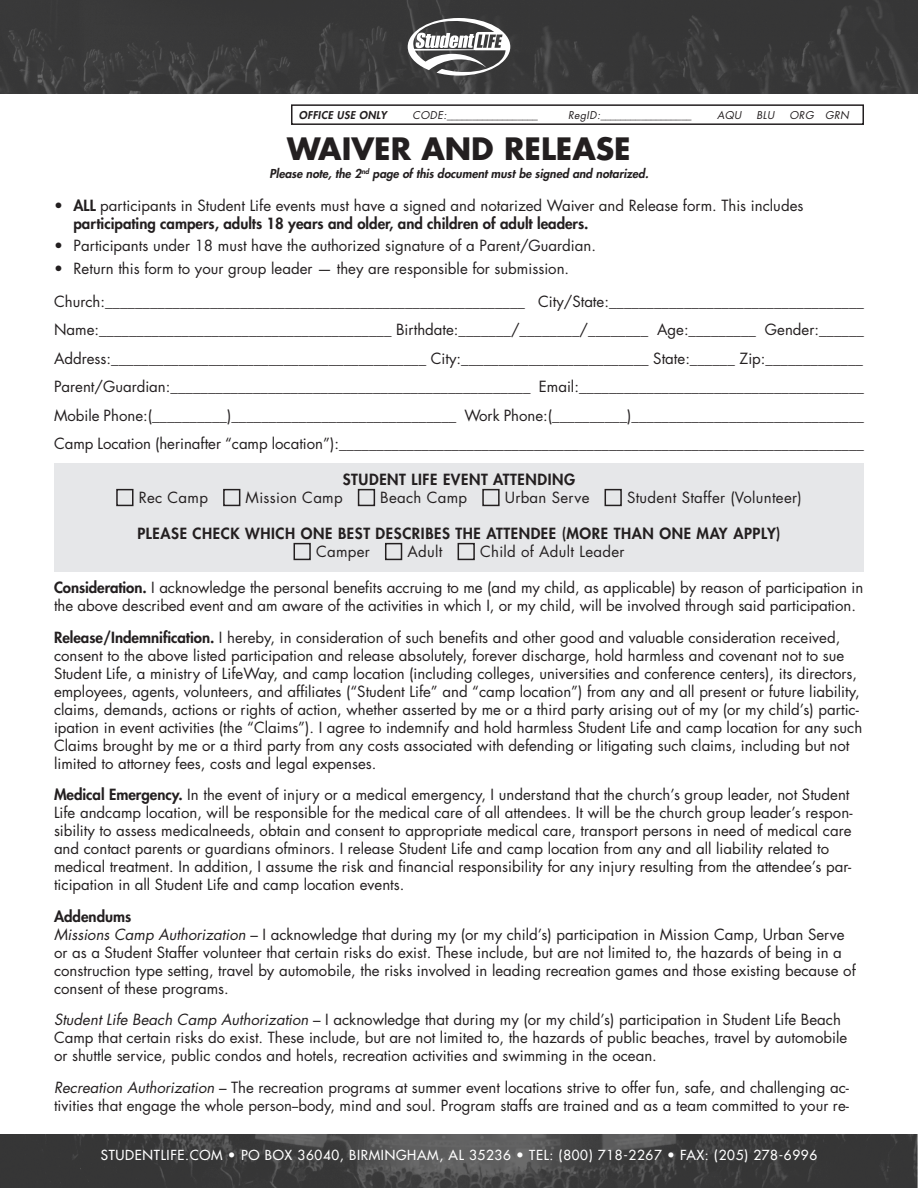
<style>
.page{position:relative;width:918px;height:1188px;background:#fff}
.page>*{position:absolute;margin:0;border:0;box-sizing:border-box;transform-origin:0 0}
.Header_1{font:700 30px "Futura Std";color:#231f20}
.Body{font:15px/18px "Futura Std";color:#231f20}
.Header_3{font:800 15px "Futura Std";letter-spacing:.04em;color:#231f20}
.Body-2{font:15px "Futura Std";letter-spacing:.02em;color:#231f20}
.Body-3{font:800 15px "Futura Std";color:#231f20}
.t1{font:500 13.5px "Futura Std";letter-spacing:.05em;color:#fff}
.Body-4{font:italic 800 12px "Futura Std";color:#231f20}
.Header_3-2{font:italic 10.5px "Futura Std";letter-spacing:.04em;color:#231f20}
.Header_3-3{font:italic 800 10.5px "Futura Std";letter-spacing:.04em;color:#231f20}
.s1{font-weight:800}
.s2{font-style:italic}
</style>
<div class="page">
<img style="left:1px;top:0;width:916px;height:94px">
<svg style="left:408px;top:18px;width:102px;height:58px"></svg>
<img style="left:1px;top:1134px;width:916px;height:54px">
<div style="left:54px;top:463px;width:810px;height:109px;background:#e6e7e9"></div>
<div style="left:116px;top:489px;width:18px;height:17px;border:2px solid #231f20"></div>
<div style="left:223px;top:489px;width:17px;height:17px;border:2px solid #231f20"></div>
<div style="left:358px;top:489px;width:17px;height:17px;border:2px solid #231f20"></div>
<div style="left:482px;top:489px;width:18px;height:17px;border:2px solid #231f20"></div>
<div style="left:605px;top:489px;width:17px;height:17px;border:2px solid #231f20"></div>
<div style="left:294px;top:543px;width:17px;height:17px;border:2px solid #231f20"></div>
<div style="left:385px;top:543px;width:17px;height:17px;border:2px solid #231f20"></div>
<div style="left:458px;top:543px;width:17px;height:17px;border:2px solid #231f20"></div>
<div style="left:291px;top:104px;width:573px;height:21px;border:2px solid #231f20"></div>
<p class="Header_3-3" style="left:299px;top:108px;width:89px">OFFICE USE ONLY</p>
<p class="Header_3-2" style="left:413px;top:108px;width:127px">CODE:__________________</p>
<p class="Header_3-2" style="left:568px;top:108px;width:125px">RegID:__________________</p>
<p class="Header_3-2" style="left:717px;top:108px;width:26px">AQU</p>
<p class="Header_3-2" style="left:756px;top:108px;width:19px">BLU</p>
<p class="Header_3-2" style="left:789px;top:108px;width:61px">ORG GRN</p>
<p class="Header_1" style="left:287px;top:129px;width:345px">WAIVER AND RELEASE</p>
<p class="Body-4" style="left:270px;top:166px;width:380px">Please note, the 2<sup>nd</sup> page of this document must be signed and notarized.</p>
<p class="Body" style="left:74px;top:196px;width:731px;text-indent:-20px">• <span class="s1">ALL</span> participants in Student Life events must have a signed and notarized Waiver and Release form. This includes <span class="s1">participating campers, adults 18 years and older, and children of adult leaders.</span></p>
<p class="Body" style="left:54px;top:237px;width:544px">• Participants under 18 must have the authorized signature of a Parent/Guardian.</p>
<p class="Body" style="left:54px;top:259px;width:517px">• Return this form to your group leader — they are responsible for submission.</p>
<p class="Body" style="left:54px;top:292px;width:812px">Church:________________________________________________________ City/State:__________________________________</p>
<p class="Body" style="left:54px;top:321px;width:812px">Name:_______________________________________ Birthdate:_______/________/________ Age:_________ Gender:______</p>
<p class="Body" style="left:54px;top:349px;width:811px">Address:__________________________________________ City:_________________________ State:______ Zip:_____________</p>
<p class="Body" style="left:54px;top:378px;width:812px">Parent/Guardian:________________________________________________ Email:______________________________________</p>
<p class="Body" style="left:54px;top:406px;width:812px">Mobile Phone:(__________)______________________________ Work Phone:(__________)_______________________________</p>
<p class="Body" style="left:54px;top:435px;width:812px">Camp Location (herinafter “camp location”):______________________________________________________________________</p>
<p class="Header_3" style="left:343px;top:470px;width:234px">STUDENT LIFE EVENT ATTENDING</p>
<p class="Body" style="left:139px;top:489px;width:71px">Rec Camp</p>
<p class="Body-2" style="left:246px;top:488px;width:99px">Mission Camp</p>
<p class="Body-2" style="left:380px;top:488px;width:88px">Beach Camp</p>
<p class="Body-2" style="left:505px;top:488px;width:86px">Urban Serve</p>
<p class="Body-2" style="left:627px;top:488px;width:176px">Student Staffer (Volunteer)</p>
<p class="Header_3" style="left:137px;top:524px;width:645px">PLEASE CHECK WHICH ONE BEST DESCRIBES THE ATTENDEE (MORE THAN ONE MAY APPLY)</p>
<p class="Body" style="left:316px;top:543px;width:55px">Camper</p>
<p class="Body" style="left:407px;top:543px;width:37px">Adult</p>
<p class="Body-2" style="left:480px;top:542px;width:146px">Child of Adult Leader</p>
<p class="Body" style="left:54px;top:579px;width:811px"><span class="s1">Consideration.</span> I acknowledge the personal benefits accruing to me (and my child, as applicable) by reason of participation in the above described event and am aware of the activities in which I, or my child, will be involved through said participation.</p>
<p class="Body" style="left:54px;top:628px;width:810px"><span class="s1">Release/Indemnification.</span> I hereby, in consideration of such benefits and other good and valuable consideration received, consent to the above listed participation and release absolutely, forever discharge, hold harmless and covenant not to sue Student Life, a ministry of LifeWay, and camp location (including colleges, universities and conference centers), its directors, employees, agents, volunteers, and affiliates (“Student Life” and “camp location”) from any and all present or future liability, claims, demands, actions or rights of action, whether asserted by me or a third party arising out of my (or my child’s) partic&shy;ipation in event activities (the “Claims”). I agree to indemnify and hold harmless Student Life and camp location for any such Claims brought by me or a third party from any costs associated with defending or litigating such claims, including but not limited to attorney fees, costs and legal expenses.</p>
<p class="Body" style="left:54px;top:786px;width:800px"><span class="s1">Medical Emergency.</span> In the event of injury or a medical emergency, I understand that the church’s group leader, not Student Life andcamp location, will be responsible for the medical care of all attendees. It will be the church group leader’s respon&shy;sibility to assess medicalneeds, obtain and consent to appropriate medical care, transport persons in need of medical care and contact parents or guardians ofminors. I release Student Life and camp location from any and all liability related to medical treatment. In addition, I assume the risk and financial responsibility for any injury resulting from the attendee’s par&shy;ticipation in all Student Life and camp location events.</p>
<p class="Body-3" style="left:54px;top:907px;width:79px">Addendums</p>
<p class="Body" style="left:54px;top:925px;width:803px"><span class="s2">Missions Camp Authorization</span> – I acknowledge that during my (or my child’s) participation in Mission Camp, Urban Serve or as a Student Staffer volunteer that certain risks do exist. These include, but are not limited to, the hazards of being in a construction type setting, travel by automobile, the risks involved in leading recreation games and those existing because of consent of these programs.</p>
<p class="Body" style="left:54px;top:1011px;width:795px"><span class="s2">Student Life Beach Camp Authorization</span> – I acknowledge that during my (or my child’s) participation in Student Life Beach<br>Camp that certain risks do exist. These include, but are not limited to, the hazards of public beaches, travel by automobile or shuttle service, public condos and hotels, recreation activities and swimming in the ocean.</p>
<p class="Body" style="left:54px;top:1078px;width:797px"><span class="s2">Recreation Authorization</span> – The recreation programs at summer event locations strive to offer fun, safe, and challenging ac&shy;tivities that engage the whole person--body, mind and soul. Program staffs are trained and as a team committed to your re-</p>
<p class="t1" style="left:101px;top:1146px;width:718px">STUDENTLIFE.COM • PO BOX 36040, BIRMINGHAM, AL 35236 • TEL: (800) 718-2267 • FAX: (205) 278-6996</p>
</div>
